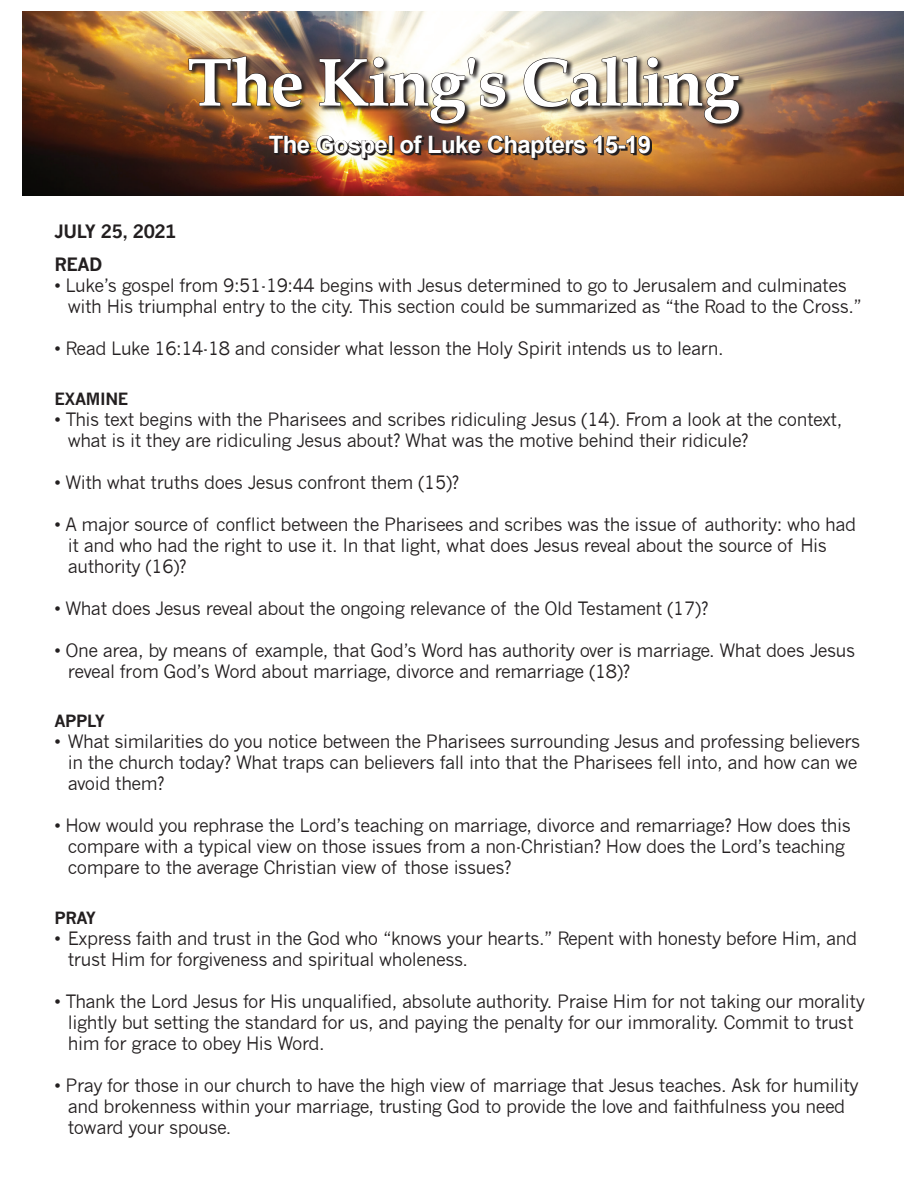
<style>
.page{position:relative;width:918px;height:1188px;background:#fff}
.page>*{position:absolute;margin:0;border:0;box-sizing:border-box;transform-origin:0 0}
.t1{font:700 67.5px "Palatino Linotype";letter-spacing:-.025em;color:#fff}
.t2{font:700 24px "Arial";letter-spacing:-.025em;color:#fff}
.t3{font:18px/21px "News Gothic";letter-spacing:-.025em;color:#231f20}
.t4{font:700 18px/33px "News Gothic";letter-spacing:-.025em;color:#231f20}
.t5{font:700 16.5px "News Gothic";letter-spacing:-.025em;color:#231f20}
</style>
<div class="page">
<img style="left:23px;top:11px;width:881px;height:184px">
<img style="left:188px;top:56px;width:558px;height:74px">
<img style="left:188px;top:24px;width:114px;height:84px">
<svg style="left:271px;top:137px;width:381px;height:23px"></svg>
<svg style="left:269px;top:136px;width:41px;height:18px"></svg>
<img style="left:316px;top:47px;width:424px;height:111px">
<h1 class="t1" style="left:187px;top:35px;width:554px">The King's Calling</h1>
<h2 class="t2" style="left:269px;top:129px;width:384px">The Gospel of Luke Chapters 15-19</h2>
<p class="t4" style="left:54px;top:215px;width:124px">JULY 25, 2021<br>READ</p>
<p class="t3" style="left:68px;top:275px;width:796px;text-indent:-14px">• Luke’s gospel from 9:51-19:44 begins with Jesus determined to go to Jerusalem and culminates with His triumphal entry to the city. This section could be summarized as “the Road to the Cross.”</p>
<p class="t3" style="left:54px;top:338px;width:671px">• Read Luke 16:14-18 and consider what lesson the Holy Spirit intends us to learn.</p>
<p class="t5" style="left:54px;top:389px;width:75px">EXAMINE</p>
<p class="t3" style="left:68px;top:409px;width:776px;text-indent:-14px">• This text begins with the Pharisees and scribes ridiculing Jesus (14). From a look at the context, what is it they are ridiculing Jesus about? What was the motive behind their ridicule?</p>
<p class="t3" style="left:54px;top:472px;width:407px">• With what truths does Jesus confront them (15)?</p>
<p class="t3" style="left:68px;top:514px;width:790px;text-indent:-14px">• A major source of conflict between the Pharisees and scribes was the issue of authority: who had it and who had the right to use it. In that light, what does Jesus reveal about the source of His authority (16)?</p>
<p class="t3" style="left:54px;top:598px;width:656px">• What does Jesus reveal about the ongoing relevance of the Old Testament (17)?</p>
<p class="t3" style="left:68px;top:640px;width:789px;text-indent:-14px">• One area, by means of example, that God’s Word has authority over is marriage. What does Jesus reveal from God’s Word about marriage, divorce and remarriage (18)?</p>
<p class="t5" style="left:54px;top:711px;width:52px">APPLY</p>
<p class="t3" style="left:68px;top:731px;width:794px;text-indent:-14px">• What similarities do you notice between the Pharisees surrounding Jesus and professing believers in the church today? What traps can believers fall into that the Pharisees fell into, and how can we avoid them?</p>
<p class="t3" style="left:68px;top:815px;width:785px;text-indent:-14px">• How would you rephrase the Lord’s teaching on marriage, divorce and remarriage? How does this compare with a typical view on those issues from a non-Christian? How does the Lord’s teaching compare to the average Christian view of those issues?</p>
<p class="t5" style="left:54px;top:908px;width:43px">PRAY</p>
<p class="t3" style="left:68px;top:928px;width:791px;text-indent:-14px">• Express faith and trust in the God who “knows your hearts.” Repent with honesty before Him, and trust Him for forgiveness and spiritual wholeness.</p>
<p class="t3" style="left:68px;top:991px;width:799px;text-indent:-14px">• Thank the Lord Jesus for His unqualified, absolute authority. Praise Him for not taking our morality lightly but setting the standard for us, and paying the penalty for our immorality. Commit to trust him for grace to obey His Word.</p>
<p class="t3" style="left:68px;top:1075px;width:792px;text-indent:-14px">• Pray for those in our church to have the high view of marriage that Jesus teaches. Ask for humility and brokenness within your marriage, trusting God to provide the love and faithfulness you need toward your spouse.</p>
</div>
